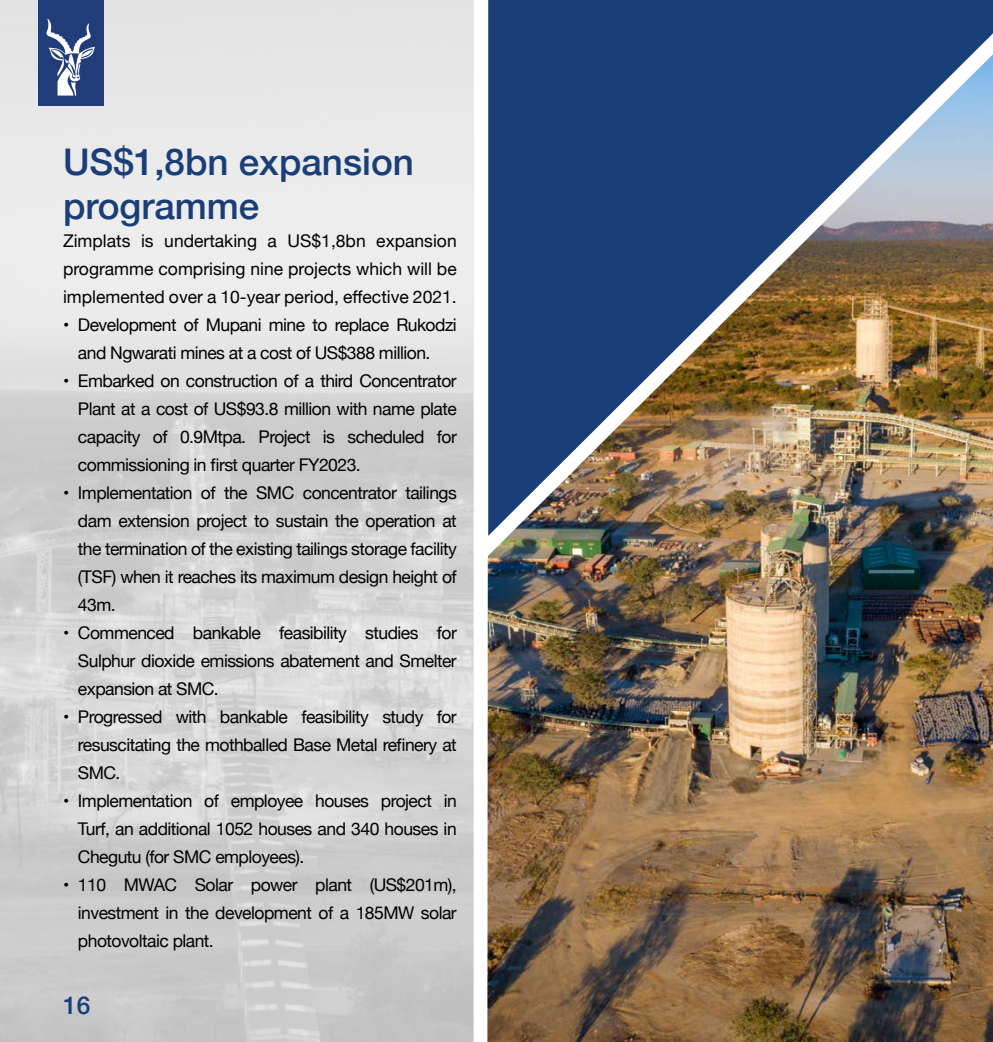
<style>
.page{position:relative;width:993px;height:1042px;background:#fff}
.page>*{position:absolute;margin:0;border:0;box-sizing:border-box;transform-origin:0 0}
.t1{font:500 36.75px/44.1px "Helvetica Neue";color:#1a3e78}
.t2{font:500 24.5px "Helvetica Neue";color:#1a3e78}
.t3{font:17.5px/28px "Helvetica Neue";letter-spacing:-.03em;color:#000;text-align:justify}
</style>
<div class="page">
<svg style="left:0;top:0;width:473px;height:1042px"></svg>
<div style="left:38px;top:0;width:65px;height:105px;background:#213d79"></div>
<svg style="left:46px;top:18px;width:49px;height:78px"></svg>
<img style="left:487px;top:536px;width:505px;height:506px">
<img style="left:488px;top:0;width:504px;height:536px">
<h1 class="t1" style="left:63px;top:137px;width:352px">US$1,8bn expansion programme</h1>
<p class="t3" style="left:63px;top:228px;width:395px">Zimplats is undertaking a US$1,8bn expansion programme comprising nine projects which will be implemented over a 10-year period, effective 2021.</p>
<p class="t3" style="left:78px;top:312px;width:380px;text-indent:-15px">• Development of Mupani mine to replace Rukodzi and Ngwarati mines at a cost of US$388 million.</p>
<p class="t3" style="left:78px;top:368px;width:380px;text-indent:-15px">• Embarked on construction of a third Concentrator Plant at a cost of US$93.8 million with name plate capacity of 0.9Mtpa. Project is scheduled for commissioning in first quarter FY2023.</p>
<p class="t3" style="left:78px;top:480px;width:380px;text-indent:-15px">• Implementation of the SMC concentrator tailings dam extension project to sustain the operation at the termination of the existing tailings storage facility (TSF) when it reaches its maximum design height of 43m.</p>
<p class="t3" style="left:78px;top:620px;width:380px;text-indent:-15px">• Commenced bankable feasibility studies for Sulphur dioxide emissions abatement and Smelter expansion at SMC.</p>
<p class="t3" style="left:78px;top:704px;width:380px;text-indent:-15px">• Progressed with bankable feasibility study for resuscitating the mothballed Base Metal refinery at SMC.</p>
<p class="t3" style="left:78px;top:788px;width:380px;text-indent:-15px">• Implementation of employee houses project in Turf, an additional 1052 houses and 340 houses in Chegutu (for SMC employees).</p>
<p class="t3" style="left:78px;top:872px;width:380px;text-indent:-15px">• 110 MWAC Solar power plant (US$201m), investment in the development of a 185MW solar photovoltaic plant.</p>
<h2 class="t2" style="left:63px;top:985px;width:29px">16</h2>
</div>
